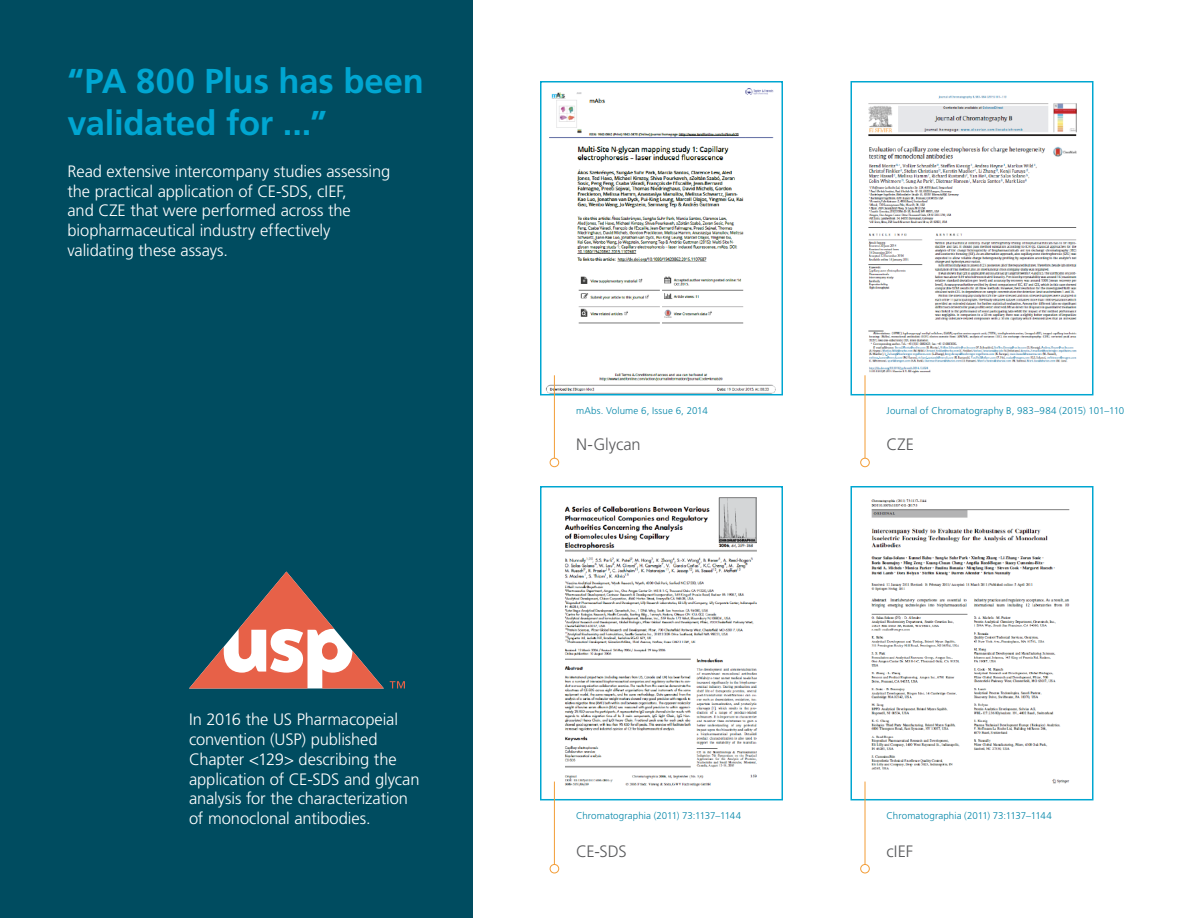
<style>
.page{position:relative;width:1188px;height:918px;background:#fff}
.page>*{position:absolute;margin:0;border:0;box-sizing:border-box;transform-origin:0 0}
.t1{font:700 34.5px/42px "Frutiger LT Std";letter-spacing:-.01em;color:#00a6d1}
.rev_body{font:300 16.5px/19.8px "Frutiger LT Std";letter-spacing:-.005em;color:#fff}
.body{font:300 16.5px "Frutiger LT Std";letter-spacing:-.005em;color:#595a5c}
.captions{font:300 9.75px "Frutiger LT Std";letter-spacing:.01em;color:#0085a8}
</style>
<div class="page">
<div style="left:0;top:0;width:472px;height:918px;background:#004c60"></div>
<img style="left:546px;top:88px;width:230px;height:304px">
<div style="left:540px;top:81px;width:243px;height:314px;border:2px solid #00a6d1"></div>
<img style="left:864px;top:95px;width:213px;height:297px">
<div style="left:850px;top:81px;width:244px;height:314px;border:2px solid #00a6d1"></div>
<img style="left:553px;top:497px;width:205px;height:300px">
<div style="left:540px;top:486px;width:243px;height:314px;border:2px solid #00a6d1"></div>
<img style="left:864px;top:499px;width:206px;height:298px">
<div style="left:850px;top:486px;width:244px;height:314px;border:2px solid #00a6d1"></div>
<hr style="left:554px;top:782px;width:1px;height:88px;background:#f39d37">
<div style="left:550px;top:864px;width:9px;height:9px;background:#fff;border-radius:50%"></div>
<div style="left:550px;top:864px;width:9px;height:9px;border:1px solid #f39d37;border-radius:50%"></div>
<hr style="left:554px;top:375px;width:1px;height:89px;background:#f39d37">
<div style="left:550px;top:458px;width:9px;height:9px;background:#fff;border-radius:50%"></div>
<div style="left:550px;top:458px;width:9px;height:9px;border:1px solid #f39d37;border-radius:50%"></div>
<hr style="left:865px;top:782px;width:1px;height:88px;background:#f39d37">
<div style="left:861px;top:864px;width:8px;height:9px;background:#fff;border-radius:50%"></div>
<div style="left:860px;top:864px;width:10px;height:9px;border:1px solid #f39d37;border-radius:50%"></div>
<hr style="left:865px;top:375px;width:1px;height:89px;background:#f39d37">
<div style="left:861px;top:458px;width:8px;height:9px;background:#fff;border-radius:50%"></div>
<div style="left:860px;top:458px;width:10px;height:9px;border:1px solid #f39d37;border-radius:50%"></div>
<svg style="left:189px;top:572px;width:216px;height:116px"></svg>
<p class="t1" style="left:68px;top:61px;width:358px">“PA 800 Plus has been validated for ...”</p>
<p class="rev_body" style="left:68px;top:161px;width:324px">Read extensive intercompany studies assessing the practical application of CE-SDS, cIEF,<br>and CZE that were performed across the biopharmaceutical industry effectively validating these assays.</p>
<p class="rev_body" style="left:189px;top:710px;width:232px">In 2016 the US Pharmacopeial convention (USP) published<br>Chapter &lt;129&gt; describing the application of CE-SDS and glycan analysis for the characterization of monoclonal antibodies.</p>
<p class="captions" style="left:576px;top:405px;width:133px">mAbs. Volume 6, Issue 6, 2014</p>
<p class="captions" style="left:887px;top:405px;width:239px">Journal of Chromatography B, 983–984 (2015) 101–110</p>
<p class="body" style="left:576px;top:435px;width:66px">N-Glycan</p>
<p class="body" style="left:887px;top:435px;width:29px">CZE</p>
<p class="captions" style="left:576px;top:810px;width:167px">Chromatographia (2011) 73:1137–1144</p>
<p class="captions" style="left:887px;top:810px;width:167px">Chromatographia (2011) 73:1137–1144</p>
<p class="body" style="left:576px;top:842px;width:52px">CE-SDS</p>
<p class="body" style="left:887px;top:842px;width:28px">cIEF</p>
</div>
